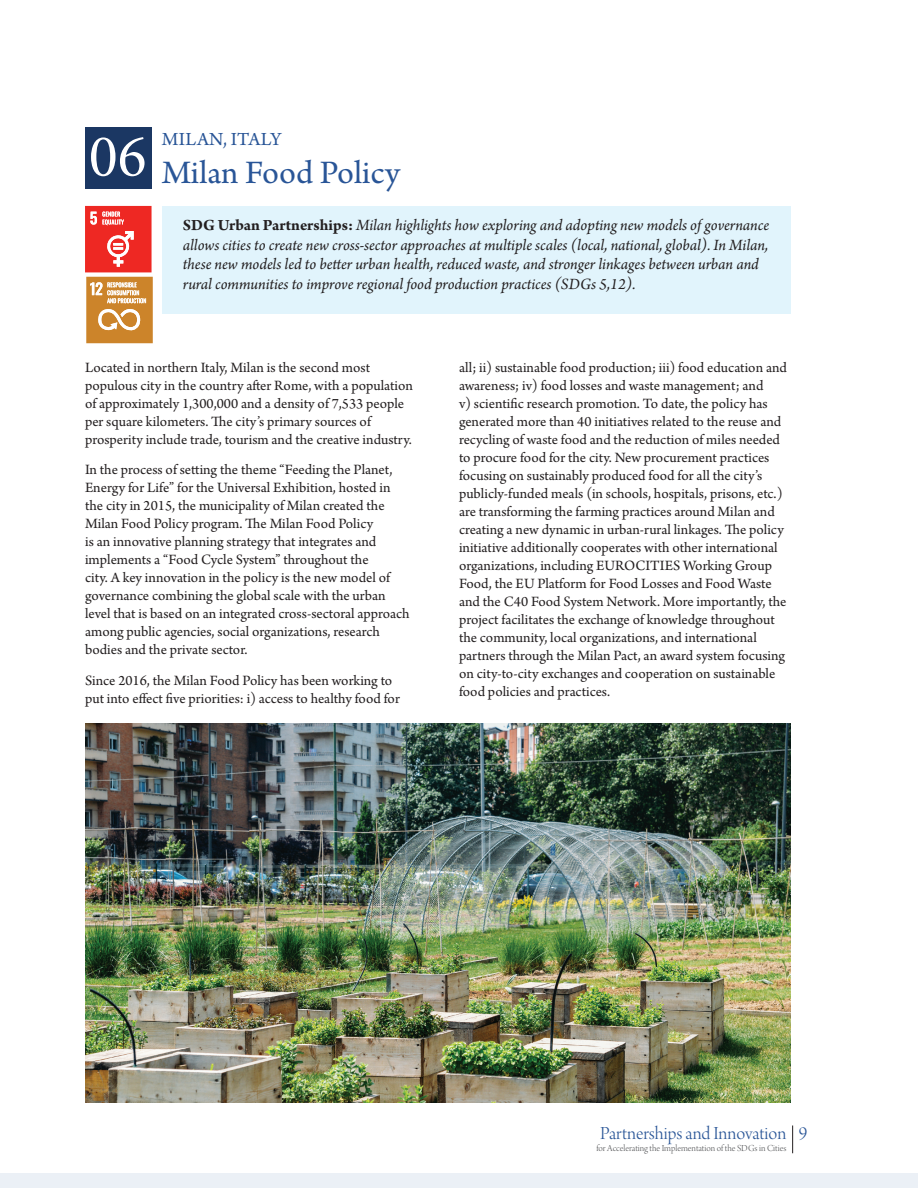
<style>
.page{position:relative;width:918px;height:1188px;background:#fff}
.page>*{position:absolute;margin:0;border:0;box-sizing:border-box;transform-origin:0 0}
.t1{font:60px "Minion Pro";color:#fff}
.t2{font:34.5px "Arno Pro";color:#295597}
.t3{font:19.5px "Arno Pro Light Display";color:#295597}
.t4{font:19.5px "Arno Pro";letter-spacing:.01em;color:#295597}
.t5{font:italic 16.5px/19.5px "Arno Pro";letter-spacing:-.005em;color:#231f20}
.t6{font:15px/18px "Arno Pro";color:#231f20}
.t7{font:9.75px "Arno Pro Light Display";color:#57585a}
.s1{font-weight:700;font-style:normal}
</style>
<div class="page">
<svg style="left:792px;top:1125px;width:1px;height:28px"></svg>
<div style="left:0;top:1173px;width:918px;height:15px;background:#ebf0f6"></div>
<div style="left:162px;top:206px;width:628px;height:108px;background:#e1f4fc"></div>
<svg style="left:85px;top:206px;width:68px;height:137px;background:#e47753"></svg>
<div style="left:85px;top:128px;width:67px;height:61px;background:#1b3763"></div>
<img style="left:85px;top:723px;width:705px;height:380px">
<h1 class="t1" style="left:89px;top:116px;width:59px">06</h1>
<h3 class="t4" style="left:162px;top:128px;width:121px">MILAN, ITALY</h3>
<h2 class="t2" style="left:162px;top:153px;width:240px">Milan Food Policy</h2>
<p class="t5" style="left:183px;top:216px;width:588px"><span class="s1">SDG Urban Partnerships:</span> Milan highlights how exploring and adopting new models of governance allows cities to create new cross-sector approaches at multiple scales (local, national, global). In Milan, these new models led to better urban health, reduced waste, and stronger linkages between urban and rural communities to improve regional food production practices (SDGs 5,12).</p>
<p class="t6" style="left:85px;top:359px;width:330px">Located in northern Italy, Milan is the second most populous city in the country after Rome, with a population of approximately 1,300,000 and a density of 7,533 people per square kilometers. The city’s primary sources of prosperity include trade, tourism and the creative industry.</p>
<p class="t6" style="left:85px;top:462px;width:326px">In the process of setting the theme “Feeding the Planet, Energy for Life” for the Universal Exhibition, hosted in the city in 2015, the municipality of Milan created the Milan Food Policy program. The Milan Food Policy<br>is an innovative planning strategy that integrates and implements a “Food Cycle System” throughout the<br>city. A key innovation in the policy is the new model of governance combining the global scale with the urban level that is based on an integrated cross-sectoral approach among public agencies, social organizations, research bodies and the private sector.</p>
<p class="t6" style="left:85px;top:672px;width:316px">Since 2016, the Milan Food Policy has been working to put into effect five priorities: i) access to healthy food for</p>
<p class="t6" style="left:459px;top:359px;width:329px">all; ii) sustainable food production; iii) food education and awareness; iv) food losses and waste management; and<br>v) scientific research promotion. To date, the policy has generated more than 40 initiatives related to the reuse and recycling of waste food and the reduction of miles needed to procure food for the city. New procurement practices focusing on sustainably produced food for all the city’s publicly-funded meals (in schools, hospitals, prisons, etc.) are transforming the farming practices around Milan and creating a new dynamic in urban-rural linkages. The policy initiative additionally cooperates with other international organizations, including EUROCITIES Working Group Food, the EU Platform for Food Losses and Food Waste and the C40 Food System Network. More importantly, the project facilitates the exchange of knowledge throughout the community, local organizations, and international partners through the Milan Pact, an award system focusing on city-to-city exchanges and cooperation on sustainable food policies and practices.</p>
<h3 class="t3" style="left:600px;top:1123px;width:188px">Partnerships and Innovation</h3>
<p class="t7" style="left:596px;top:1142px;width:192px">for Accelerating the Implementation of the SDGs in Cities</p>
<h3 class="t3" style="left:799px;top:1123px;width:10px">9</h3>
</div>
